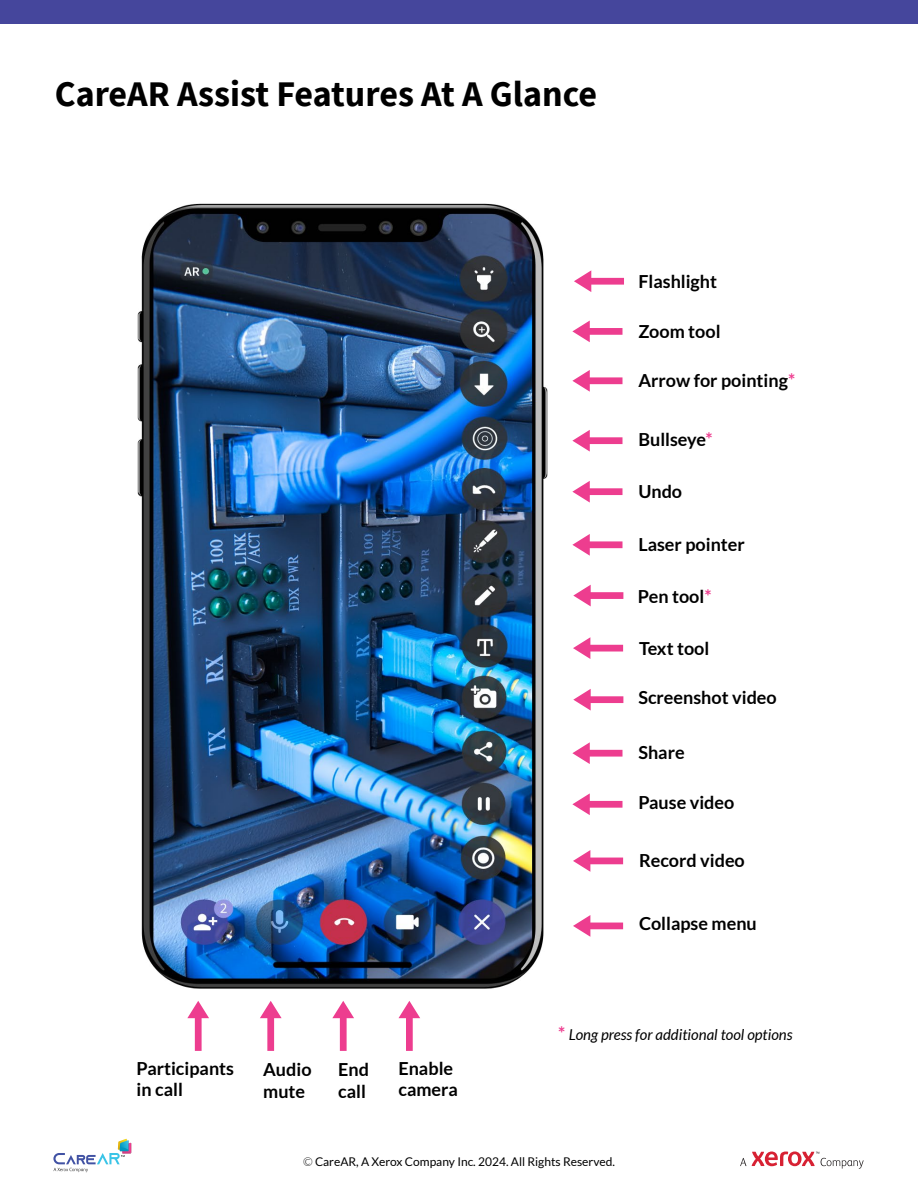
<style>
.page{position:relative;width:918px;height:1188px;background:#fff}
.page>*{position:absolute;margin:0;border:0;box-sizing:border-box;transform-origin:0 0}
.t1{font:700 36px "Source Sans Pro";color:#000}
.t2{font:700 18px/21.6px "Lato";color:#000}
.t3{font:italic 15px "Lato";color:#000}
.t4{font:12px "Lato";color:#000}
.s1{color:#ee3c8f}
.s2{font-weight:700;font-style:normal;font-size:18px;color:#ee3c8f}
.s3{font-weight:300}
</style>
<div class="page">
<svg style="left:740px;top:1158px;width:6px;height:8px"></svg>
<svg style="left:752px;top:1151px;width:112px;height:18px"></svg>
<div style="left:0;top:0;width:918px;height:23px;background:#45469c"></div>
<svg style="left:53px;top:1139px;width:78px;height:33px"></svg>
<svg style="left:187px;top:1001px;width:22px;height:50px"></svg>
<svg style="left:260px;top:1001px;width:22px;height:50px"></svg>
<svg style="left:332px;top:1001px;width:22px;height:50px"></svg>
<svg style="left:399px;top:1001px;width:21px;height:50px"></svg>
<svg style="left:573px;top:850px;width:50px;height:22px"></svg>
<svg style="left:572px;top:742px;width:51px;height:22px"></svg>
<svg style="left:572px;top:793px;width:51px;height:22px"></svg>
<svg style="left:573px;top:689px;width:50px;height:22px"></svg>
<svg style="left:574px;top:270px;width:50px;height:22px"></svg>
<svg style="left:572px;top:481px;width:51px;height:22px"></svg>
<svg style="left:573px;top:637px;width:50px;height:22px"></svg>
<svg style="left:573px;top:585px;width:50px;height:21px"></svg>
<svg style="left:572px;top:430px;width:51px;height:22px"></svg>
<svg style="left:572px;top:534px;width:51px;height:22px"></svg>
<svg style="left:572px;top:370px;width:51px;height:22px"></svg>
<svg style="left:573px;top:915px;width:50px;height:22px"></svg>
<img style="left:137px;top:203px;width:411px;height:786px">
<svg style="left:572px;top:321px;width:51px;height:21px"></svg>
<h1 class="t1" style="left:55px;top:69px;width:544px">CareAR Assist Features At A Glance</h1>
<p class="t2" style="left:638px;top:270px;width:80px">Flashlight</p>
<p class="t2" style="left:638px;top:320px;width:84px">Zoom tool</p>
<p class="t2" style="left:638px;top:370px;width:158px">Arrow for pointing<span class="s1">*</span></p>
<p class="t2" style="left:638px;top:428px;width:76px">Bullseye<span class="s1">*</span></p>
<p class="t2" style="left:638px;top:481px;width:45px">Undo</p>
<p class="t2" style="left:638px;top:533px;width:108px">Laser pointer</p>
<p class="t2" style="left:638px;top:585px;width:75px">Pen tool<span class="s1">*</span></p>
<p class="t2" style="left:639px;top:638px;width:72px">Text tool</p>
<p class="t2" style="left:638px;top:687px;width:140px">Screenshot video</p>
<p class="t2" style="left:638px;top:741px;width:48px">Share</p>
<p class="t2" style="left:638px;top:792px;width:97px">Pause video</p>
<p class="t2" style="left:639px;top:850px;width:107px">Record video</p>
<p class="t2" style="left:639px;top:912px;width:119px">Collapse menu</p>
<p class="t2" style="left:137px;top:1057px;width:99px">Participants in call</p>
<p class="t2" style="left:263px;top:1059px;width:50px">Audio mute</p>
<p class="t2" style="left:338px;top:1059px;width:32px">End call</p>
<p class="t2" style="left:398px;top:1057px;width:61px">Enable camera</p>
<p class="t3" style="left:558px;top:1027px;width:236px"><span class="s2">*</span> Long press for additional tool options</p>
<p class="t4" style="left:303px;top:1155px;width:313px"><span class="s3">©</span> CareAR, A Xerox Company Inc. 2024. All Rights Reserved.</p>
</div>
